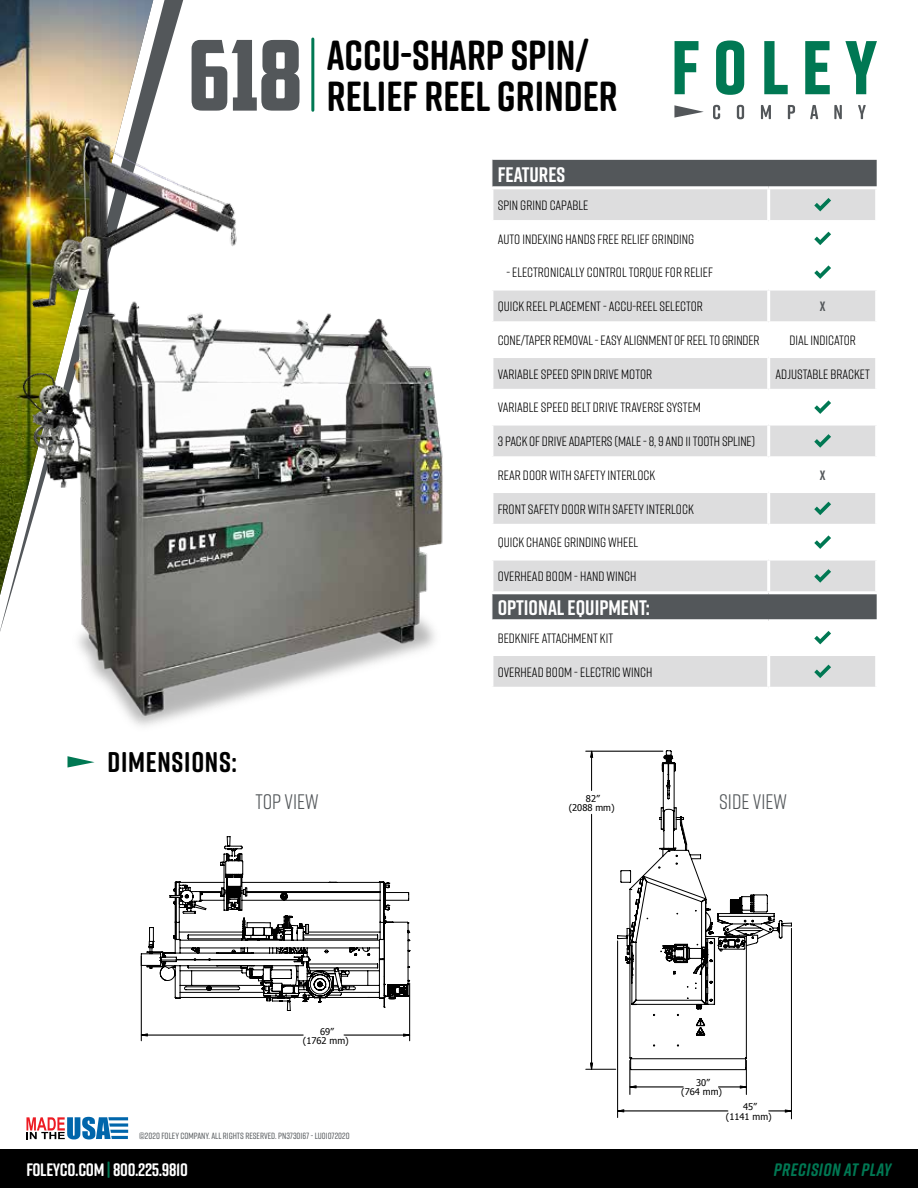
<style>
.page{position:relative;width:918px;height:1188px;background:#fff}
.page>*{position:absolute;margin:0;border:0;box-sizing:border-box;transform-origin:0 0}
.t1{font:97.5px "American Captain";color:#53575a}
.t2{font:700 42px/40.5px "Rift Soft";color:#000}
.t3{font:700 28.5px "Rift Soft";letter-spacing:.025em;color:#000}
.t4{font:700 21px "Rift";color:#fff}
.t5{font:21px "Rift";color:#53575a}
.t6{font:700 18px "Rift Soft";letter-spacing:-.02em;color:#fff}
.t7{font:italic 700 18px "Rift Soft";letter-spacing:.025em;color:#007853}
.t8{font:13.5px "Rift";color:#000}
.t9{font:700 13.5px "Rift";color:#53575a}
.t10{font:9.3px/9.6px "Tahoma";color:#000;text-align:center}
.t11{font:500 9px "Rift";color:#53575a}
.s1{color:#007853}
</style>
<div class="page">
<div style="left:493px;top:160px;width:384px;height:26px;background:#53575a"></div>
<div style="left:493px;top:189px;width:382px;height:498px;background:#ddddde"></div>
<svg style="left:493px;top:223px;width:384px;height:430px"></svg>
<svg style="left:492px;top:160px;width:1px;height:26px"></svg>
<svg style="left:492px;top:594px;width:1px;height:25px"></svg>
<hr style="left:767px;top:189px;width:3px;height:31px;background:#fff">
<hr style="left:490px;top:220px;width:279px;height:3px;background:#fff">
<hr style="left:769px;top:220px;width:109px;height:3px;background:#fff">
<hr style="left:767px;top:223px;width:3px;height:31px;background:#fff">
<hr style="left:875px;top:223px;width:3px;height:31px;background:#fff">
<hr style="left:490px;top:254px;width:279px;height:3px;background:#fff">
<hr style="left:769px;top:254px;width:109px;height:3px;background:#fff">
<hr style="left:767px;top:257px;width:3px;height:31px;background:#fff">
<hr style="left:875px;top:257px;width:3px;height:31px;background:#fff">
<hr style="left:490px;top:288px;width:279px;height:3px;background:#fff">
<hr style="left:769px;top:288px;width:109px;height:3px;background:#fff">
<hr style="left:767px;top:291px;width:3px;height:30px;background:#fff">
<hr style="left:875px;top:291px;width:3px;height:30px;background:#fff">
<hr style="left:490px;top:321px;width:279px;height:3px;background:#fff">
<hr style="left:769px;top:321px;width:109px;height:3px;background:#fff">
<hr style="left:767px;top:324px;width:3px;height:31px;background:#fff">
<hr style="left:875px;top:324px;width:3px;height:31px;background:#fff">
<hr style="left:490px;top:355px;width:279px;height:3px;background:#fff">
<hr style="left:769px;top:355px;width:109px;height:3px;background:#fff">
<hr style="left:767px;top:358px;width:3px;height:31px;background:#fff">
<hr style="left:875px;top:358px;width:3px;height:31px;background:#fff">
<hr style="left:490px;top:389px;width:279px;height:3px;background:#fff">
<hr style="left:769px;top:389px;width:109px;height:3px;background:#fff">
<hr style="left:767px;top:392px;width:3px;height:31px;background:#fff">
<hr style="left:875px;top:392px;width:3px;height:31px;background:#fff">
<hr style="left:490px;top:423px;width:279px;height:3px;background:#fff">
<hr style="left:769px;top:423px;width:109px;height:3px;background:#fff">
<hr style="left:767px;top:426px;width:3px;height:30px;background:#fff">
<hr style="left:875px;top:426px;width:3px;height:30px;background:#fff">
<hr style="left:490px;top:456px;width:279px;height:3px;background:#fff">
<hr style="left:769px;top:456px;width:109px;height:3px;background:#fff">
<hr style="left:767px;top:459px;width:3px;height:31px;background:#fff">
<hr style="left:875px;top:459px;width:3px;height:31px;background:#fff">
<hr style="left:490px;top:490px;width:279px;height:3px;background:#fff">
<hr style="left:769px;top:490px;width:109px;height:3px;background:#fff">
<hr style="left:767px;top:493px;width:3px;height:31px;background:#fff">
<hr style="left:875px;top:493px;width:3px;height:31px;background:#fff">
<hr style="left:490px;top:524px;width:279px;height:3px;background:#fff">
<hr style="left:769px;top:524px;width:109px;height:3px;background:#fff">
<hr style="left:767px;top:527px;width:3px;height:31px;background:#fff">
<hr style="left:875px;top:527px;width:3px;height:31px;background:#fff">
<hr style="left:490px;top:558px;width:279px;height:3px;background:#fff">
<hr style="left:769px;top:558px;width:109px;height:3px;background:#fff">
<hr style="left:767px;top:561px;width:3px;height:30px;background:#fff">
<hr style="left:875px;top:561px;width:3px;height:30px;background:#fff">
<hr style="left:490px;top:591px;width:279px;height:3px;background:#fff">
<hr style="left:769px;top:591px;width:109px;height:3px;background:#fff">
<hr style="left:490px;top:619px;width:279px;height:3px;background:#fff">
<hr style="left:769px;top:619px;width:109px;height:3px;background:#fff">
<hr style="left:767px;top:622px;width:3px;height:31px;background:#fff">
<hr style="left:875px;top:622px;width:3px;height:31px;background:#fff">
<hr style="left:490px;top:653px;width:279px;height:3px;background:#fff">
<hr style="left:769px;top:653px;width:109px;height:3px;background:#fff">
<hr style="left:767px;top:656px;width:3px;height:31px;background:#fff">
<svg style="left:814px;top:198px;width:17px;height:13px"></svg>
<svg style="left:814px;top:232px;width:17px;height:13px"></svg>
<svg style="left:814px;top:265px;width:17px;height:14px"></svg>
<svg style="left:814px;top:400px;width:17px;height:14px"></svg>
<svg style="left:814px;top:434px;width:17px;height:14px"></svg>
<svg style="left:814px;top:502px;width:17px;height:13px"></svg>
<svg style="left:814px;top:535px;width:17px;height:14px"></svg>
<svg style="left:814px;top:569px;width:17px;height:14px"></svg>
<svg style="left:814px;top:631px;width:17px;height:13px"></svg>
<svg style="left:814px;top:665px;width:17px;height:13px"></svg>
<hr style="left:630px;top:1087px;width:53px;height:1px;background:#000">
<hr style="left:746px;top:1060px;width:1px;height:34px;background:#000">
<hr style="left:630px;top:1060px;width:1px;height:34px;background:#000">
<hr style="left:618px;top:1111px;width:110px;height:1px;background:#000">
<hr style="left:791px;top:928px;width:1px;height:191px;background:#000">
<hr style="left:617px;top:941px;width:1px;height:177px;background:#000">
<svg style="left:718px;top:1085px;width:29px;height:4px"></svg>
<svg style="left:629px;top:1085px;width:8px;height:4px"></svg>
<svg style="left:769px;top:1109px;width:22px;height:4px"></svg>
<svg style="left:617px;top:1109px;width:7px;height:4px"></svg>
<svg style="left:617px;top:750px;width:175px;height:320px"></svg>
<hr style="left:591px;top:751px;width:1px;height:39px;background:#000">
<hr style="left:591px;top:814px;width:1px;height:255px;background:#000">
<hr style="left:586px;top:751px;width:77px;height:1px;background:#000">
<hr style="left:586px;top:1069px;width:30px;height:1px;background:#000">
<svg style="left:590px;top:750px;width:3px;height:8px"></svg>
<svg style="left:590px;top:1063px;width:3px;height:7px"></svg>
<svg style="left:675px;top:41px;width:24px;height:53px"></svg>
<svg style="left:716px;top:41px;width:28px;height:54px"></svg>
<svg style="left:764px;top:41px;width:24px;height:53px"></svg>
<svg style="left:805px;top:41px;width:25px;height:53px"></svg>
<svg style="left:845px;top:41px;width:32px;height:53px"></svg>
<svg style="left:713px;top:105px;width:7px;height:14px"></svg>
<svg style="left:737px;top:105px;width:7px;height:14px"></svg>
<svg style="left:761px;top:105px;width:10px;height:14px"></svg>
<svg style="left:788px;top:105px;width:7px;height:14px"></svg>
<svg style="left:810px;top:105px;width:8px;height:14px"></svg>
<svg style="left:834px;top:105px;width:8px;height:14px"></svg>
<svg style="left:858px;top:105px;width:8px;height:14px"></svg>
<svg style="left:674px;top:105px;width:30px;height:13px"></svg>
<svg style="left:0;top:0;width:183px;height:632px;background:#a7a28b"></svg>
<svg style="left:68px;top:756px;width:27px;height:12px"></svg>
<hr style="left:311px;top:39px;width:3px;height:71px;background:#007853">
<div style="left:0;top:1149px;width:918px;height:39px;background:#000"></div>
<svg style="left:26px;top:1117px;width:102px;height:22px"></svg>
<img style="left:9px;top:116px;width:434px;height:610px">
<hr style="left:344px;top:1035px;width:66px;height:1px;background:#000">
<hr style="left:141px;top:1035px;width:162px;height:1px;background:#000">
<hr style="left:409px;top:983px;width:1px;height:58px;background:#000">
<hr style="left:141px;top:956px;width:1px;height:85px;background:#000">
<svg style="left:403px;top:1033px;width:7px;height:4px"></svg>
<svg style="left:141px;top:1033px;width:7px;height:4px"></svg>
<svg style="left:141px;top:836px;width:270px;height:175px"></svg>
<h1 class="t1" style="left:189px;top:17px;width:115px">618</h1>
<h2 class="t2" style="left:327px;top:34px;width:293px">ACCU-SHARP SPIN/<br>RELIEF REEL GRINDER</h2>
<h3 class="t4" style="left:498px;top:160px;width:69px">FEATURES</h3>
<p class="t8" style="left:498px;top:196px;width:92px">SPIN GRIND CAPABLE</p>
<p class="t8" style="left:498px;top:229px;width:198px">AUTO INDEXING HANDS FREE RELIEF GRINDING</p>
<p class="t8" style="left:506px;top:263px;width:208px">- ELECTRONICALLY CONTROL TORQUE FOR RELIEF</p>
<p class="t8" style="left:498px;top:297px;width:207px">QUICK REEL PLACEMENT - ACCU-REEL SELECTOR</p>
<p class="t9" style="left:820px;top:297px;width:7px">X</p>
<p class="t8" style="left:498px;top:331px;width:263px">CONE/TAPER REMOVAL - EASY ALIGNMENT OF REEL TO GRINDER</p>
<p class="t8" style="left:789px;top:331px;width:68px">DIAL INDICATOR</p>
<p class="t8" style="left:498px;top:364px;width:156px">VARIABLE SPEED SPIN DRIVE MOTOR</p>
<p class="t8" style="left:776px;top:364px;width:96px">ADJUSTABLE BRACKET</p>
<p class="t8" style="left:498px;top:398px;width:205px">VARIABLE SPEED BELT DRIVE TRAVERSE SYSTEM</p>
<p class="t8" style="left:498px;top:432px;width:259px">3 PACK OF DRIVE ADAPTERS (MALE - 8, 9 AND 11 TOOTH SPLINE)</p>
<p class="t8" style="left:498px;top:466px;width:159px">REAR DOOR WITH SAFETY INTERLOCK</p>
<p class="t9" style="left:820px;top:466px;width:7px">X</p>
<p class="t8" style="left:498px;top:499px;width:198px">FRONT SAFETY DOOR WITH SAFETY INTERLOCK</p>
<p class="t8" style="left:498px;top:533px;width:142px">QUICK CHANGE GRINDING WHEEL</p>
<p class="t8" style="left:498px;top:567px;width:140px">OVERHEAD BOOM - HAND WINCH</p>
<h3 class="t4" style="left:498px;top:593px;width:154px">OPTIONAL EQUIPMENT:</h3>
<p class="t8" style="left:498px;top:629px;width:117px">BEDKNIFE ATTACHMENT KIT</p>
<p class="t8" style="left:498px;top:662px;width:156px">OVERHEAD BOOM - ELECTRIC WINCH</p>
<h3 class="t3" style="left:108px;top:742px;width:131px">DIMENSIONS:</h3>
<h3 class="t5" style="left:255px;top:787px;width:65px">TOP VIEW</h3>
<p class="t10" style="left:569px;top:803px;width:47px">(2088 mm)</p>
<h3 class="t5" style="left:719px;top:787px;width:69px">SIDE VIEW</h3>
<p class="t10" style="left:586px;top:793px;width:15px">82”</p>
<p class="t10" style="left:303px;top:1026px;width:47px">69”<br>(1762 mm)</p>
<p class="t10" style="left:681px;top:1077px;width:42px">30”<br>(764 mm)</p>
<p class="t10" style="left:726px;top:1102px;width:47px">45”<br>(1141 mm)</p>
<p class="t11" style="left:139px;top:1130px;width:212px">©2020 FOLEY COMPANY. ALL RIGHTS RESERVED. PN3730167 - LU01072020</p>
<h3 class="t6" style="left:26px;top:1156px;width:163px">FOLEYCO.COM <span class="s1">|</span> 800.225.9810</h3>
<h3 class="t7" style="left:774px;top:1156px;width:119px">PRECISION AT PLAY</h3>
</div>
